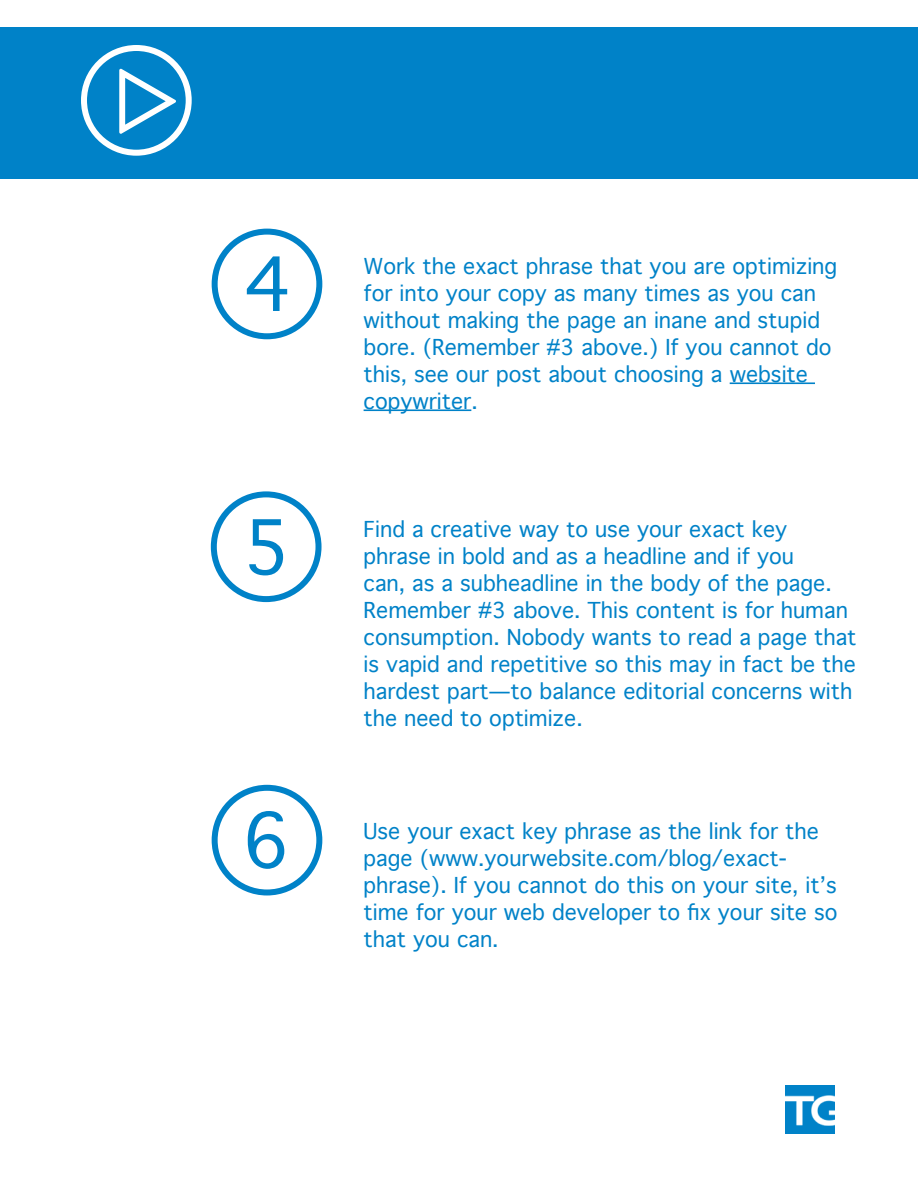
<style>
.page{position:relative;width:918px;height:1188px;background:#fff}
.page>*{position:absolute;margin:0;border:0;box-sizing:border-box;transform-origin:0 0}
.t1{font:72px "Geneva";color:#0082c8}
.t2{font:72px "Zeichen Hundert";color:#fff}
.t3{font:21px/27px "Geneva";color:#0082c8}
</style>
<div class="page">
<img style="left:786px;top:1085px;width:48px;height:49px">
<div style="left:212px;top:229px;width:110px;height:110px;border:6px solid #0082c8;border-radius:50%"></div>
<div style="left:211px;top:491px;width:111px;height:111px;border:6px solid #0082c8;border-radius:50%"></div>
<hr style="left:730px;top:382px;width:85px;height:2px;background:#0082c8">
<hr style="left:364px;top:409px;width:107px;height:2px;background:#0082c8">
<div style="left:212px;top:785px;width:110px;height:111px;border:6px solid #0082c8;border-radius:50%"></div>
<div style="left:0;top:27px;width:918px;height:151px;background:#0082c8"></div>
<div style="left:81px;top:45px;width:111px;height:111px;border:6px solid #fff;border-radius:50%"></div>
<p class="t2" style="left:111px;top:140px;width:77px;rotate:-90deg">q</p>
<p class="t1" style="left:243px;top:244px;width:50px">4</p>
<p class="t1" style="left:242px;top:507px;width:50px">5</p>
<p class="t3" style="left:364px;top:254px;width:475px">Work the exact phrase that you are optimizing for into your copy as many times as you can without making the page an inane and stupid bore. (Remember #3 above.) If you cannot do this, see our post about choosing a website copywriter.</p>
<p class="t3" style="left:364px;top:516px;width:495px">Find a creative way to use your exact key phrase in bold and as a headline and if you<br>can, as a subheadline in the body of the page.<br>Remember #3 above. This content is for human consumption. Nobody wants to read a page that is vapid and repetitive so this may in fact be the hardest part—to balance editorial concerns with the need to optimize.</p>
<p class="t1" style="left:242px;top:800px;width:50px">6</p>
<p class="t3" style="left:364px;top:818px;width:475px">Use your exact key phrase as the link for the page (www.yourwebsite.com/blog/exact&shy;phrase). If you cannot do this on your site, it’s time for your web developer to fix your site so that you can.</p>
</div>
